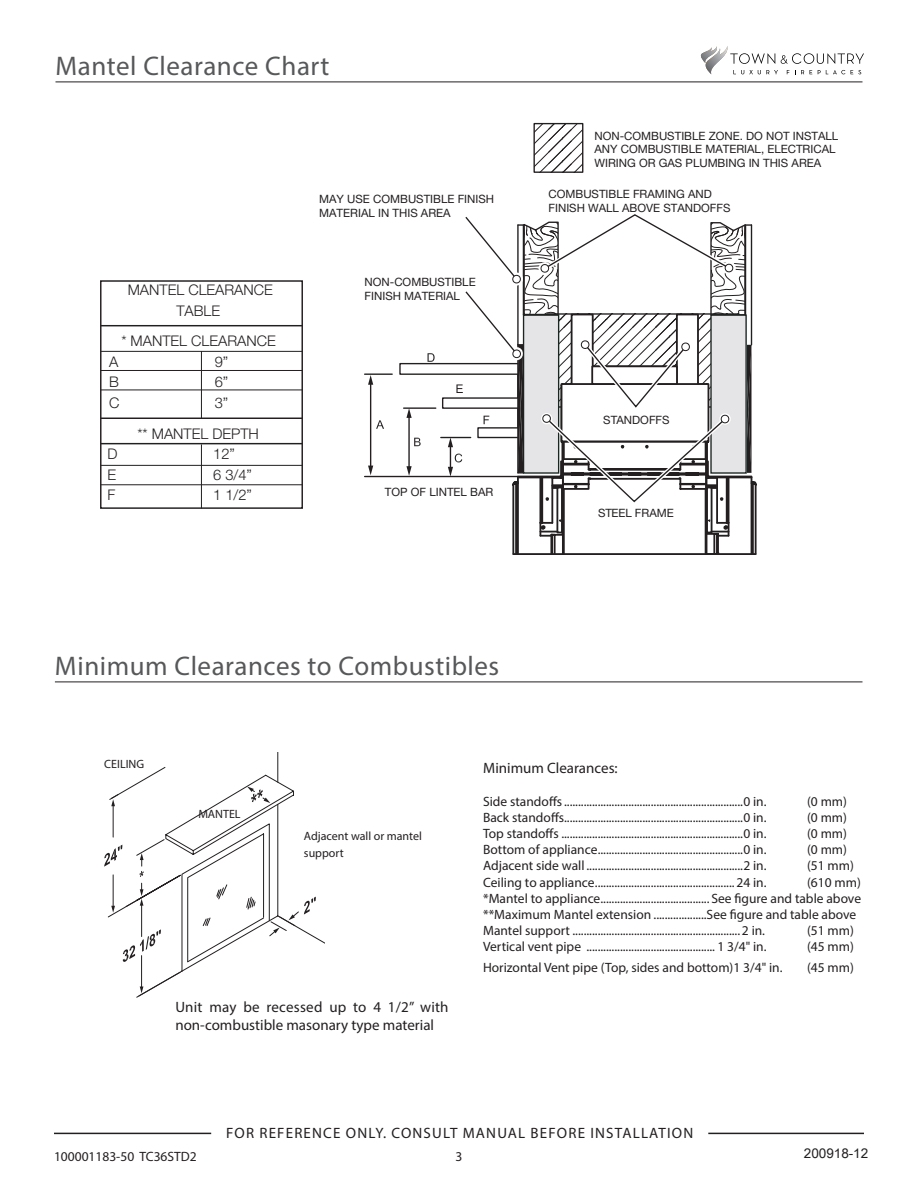
<style>
.page{position:relative;width:918px;height:1188px;background:#fff}
.page>*{position:absolute;margin:0;border:0;box-sizing:border-box;transform-origin:0 0}
.t1{font:27px "Myriad Pro";letter-spacing:.02em;color:#57585a}
.t2{font:15px/18px "Myriad Pro";letter-spacing:.015em;color:#231f20}
.t3{font:15px "Myriad Pro";letter-spacing:.08em;color:#231f20}
.t4{font:300 14.7px/20.5px "Helvetica Neue LT Std";color:#231f20;text-align:center}
.t5{font:13.5px/16.2px "Myriad Pro";color:#231f20}
.t6{font:13.5px "Arial Unicode MS";color:#231f20}
.t7{font:12px/16.8px "Myriad Pro";color:#231f20}
.t8{font:11.4px/13.8px "Helvetica Neue LT Std";color:#231f20}
</style>
<div class="page">
<hr style="left:708px;top:1133px;width:156px;height:1px;background:#231f20">
<hr style="left:54px;top:1133px;width:157px;height:1px;background:#231f20">
<svg style="left:700px;top:46px;width:164px;height:28px"></svg>
<hr style="left:56px;top:82px;width:806px;height:1px;background:#231f20">
<hr style="left:55px;top:682px;width:808px;height:1px;background:#231f20">
<svg style="left:104px;top:774px;width:212px;height:223px"></svg>
<hr style="left:513px;top:553px;width:243px;height:2px;background:#231f20">
<hr style="left:365px;top:476px;width:153px;height:1px;background:#231f20">
<hr style="left:365px;top:373px;width:27px;height:2px;background:#231f20">
<svg style="left:376px;top:420px;width:8px;height:9px"></svg>
<hr style="left:370px;top:383px;width:1px;height:84px;background:#231f20">
<svg style="left:368px;top:466px;width:5px;height:9px"></svg>
<svg style="left:368px;top:375px;width:5px;height:10px"></svg>
<div style="left:100px;top:280px;width:203px;height:229px;border:1px solid #231f20"></div>
<hr style="left:201px;top:351px;width:1px;height:68px;background:#231f20">
<hr style="left:201px;top:444px;width:1px;height:64px;background:#231f20">
<hr style="left:101px;top:351px;width:201px;height:1px;background:#231f20">
<hr style="left:101px;top:370px;width:201px;height:1px;background:#231f20">
<hr style="left:101px;top:390px;width:201px;height:1px;background:#231f20">
<hr style="left:101px;top:418px;width:201px;height:1px;background:#231f20">
<hr style="left:101px;top:443px;width:201px;height:1px;background:#231f20">
<hr style="left:101px;top:465px;width:201px;height:1px;background:#231f20">
<hr style="left:101px;top:484px;width:201px;height:1px;background:#231f20">
<hr style="left:101px;top:325px;width:201px;height:1px;background:#231f20">
<svg style="left:535px;top:125px;width:46px;height:46px"></svg>
<div style="left:533px;top:123px;width:50px;height:50px;border:1px solid #231f20"></div>
<svg style="left:399px;top:214px;width:354px;height:341px"></svg>
<h1 class="t1" style="left:56px;top:49px;width:276px">Mantel Clearance Chart</h1>
<p class="t4" style="left:128px;top:279px;width:147px">MANTEL CLEARANCE<br>TABLE</p>
<p class="t4" style="left:121px;top:330px;width:156px">* MANTEL CLEARANCE</p>
<p class="t4" style="left:109px;top:351px;width:11px">A</p>
<p class="t4" style="left:215px;top:351px;width:15px">9”</p>
<p class="t4" style="left:109px;top:371px;width:11px">B</p>
<p class="t4" style="left:215px;top:371px;width:15px">6”</p>
<p class="t4" style="left:109px;top:392px;width:12px">C</p>
<p class="t4" style="left:215px;top:392px;width:15px">3”</p>
<p class="t4" style="left:137px;top:423px;width:123px">** MANTEL DEPTH</p>
<p class="t4" style="left:108px;top:443px;width:12px">D</p>
<p class="t4" style="left:213px;top:443px;width:23px">12”</p>
<p class="t4" style="left:108px;top:464px;width:10px">E</p>
<p class="t4" style="left:213px;top:464px;width:40px">6 3/4”</p>
<p class="t4" style="left:108px;top:484px;width:9px">F</p>
<p class="t4" style="left:213px;top:484px;width:40px">1 1/2”</p>
<p class="t8" style="left:319px;top:192px;width:177px">MAY USE COMBUSTIBLE FINISH<br>MATERIAL IN THIS AREA</p>
<p class="t8" style="left:365px;top:275px;width:113px">NON-COMBUSTIBLE<br>FINISH MATERIAL</p>
<p class="t8" style="left:385px;top:485px;width:110px">TOP OF LINTEL BAR</p>
<p class="t8" style="left:594px;top:128px;width:245px">NON-COMBUSTIBLE ZONE. DO NOT INSTALL<br>ANY COMBUSTIBLE MATERIAL, ELECTRICAL<br>WIRING OR GAS PLUMBING IN THIS AREA</p>
<p class="t8" style="left:549px;top:187px;width:184px">COMBUSTIBLE FRAMING AND<br>FINISH WALL ABOVE STANDOFFS</p>
<p class="t8" style="left:603px;top:413px;width:68px">STANDOFFS</p>
<p class="t8" style="left:598px;top:506px;width:77px">STEEL FRAME</p>
<h1 class="t1" style="left:55px;top:649px;width:446px">Minimum Clearances to Combustibles</h1>
<p class="t7" style="left:104px;top:755px;width:41px">CEILING</p>
<p class="t7" style="left:198px;top:805px;width:44px">MANTEL</p>
<p class="t7" style="left:304px;top:827px;width:120px">Adjacent wall or mantel support</p>
<p class="t2" style="left:175px;top:998px;width:275px">Unit may be recessed up to 4 1/2” with non-combustible masonary type material</p>
<p class="t2" style="left:483px;top:759px;width:136px">Minimum Clearances:</p>
<p class="t5" style="left:483px;top:793px;width:285px">Side standoffs................................................................0 in.</p>
<p class="t5" style="left:807px;top:793px;width:41px">(0 mm)</p>
<p class="t5" style="left:483px;top:809px;width:285px">Back standoffs................................................................0 in.</p>
<p class="t5" style="left:807px;top:809px;width:41px">(0 mm)</p>
<p class="t5" style="left:483px;top:825px;width:285px">Top standoffs .................................................................0 in.</p>
<p class="t5" style="left:807px;top:825px;width:41px">(0 mm)</p>
<p class="t5" style="left:483px;top:841px;width:285px">Bottom of appliance....................................................0 in.</p>
<p class="t5" style="left:807px;top:841px;width:41px">(0 mm)</p>
<p class="t5" style="left:483px;top:858px;width:285px">Adjacent side wall ........................................................2 in.</p>
<p class="t5" style="left:807px;top:858px;width:48px">(51 mm)</p>
<p class="t5" style="left:483px;top:874px;width:285px">Ceiling to appliance.................................................. 24 in.</p>
<p class="t5" style="left:483px;top:874px;width:379px;text-indent:324px">(610 mm) *Mantel to appliance....................................... See figure and table above **Maximum Mantel extension ...................See figure and table above Mantel support ............................................................2 in.</p>
<p class="t5" style="left:807px;top:922px;width:48px">(51 mm)</p>
<p class="t5" style="left:483px;top:939px;width:285px">Vertical vent pipe .............................................. 1 3/4" in.</p>
<p class="t5" style="left:807px;top:939px;width:48px">(45 mm)</p>
<p class="t5" style="left:483px;top:960px;width:301px">Horizontal Vent pipe (Top, sides and bottom)1 3/4" in.</p>
<p class="t5" style="left:807px;top:960px;width:48px">(45 mm)</p>
<p class="t3" style="left:226px;top:1124px;width:469px">FOR REFERENCE ONLY. CONSULT MANUAL BEFORE INSTALLATION</p>
<p class="t5" style="left:54px;top:1148px;width:144px">100001183-50 TC36STD2</p>
<p class="t5" style="left:456px;top:1148px;width:8px">3</p>
<p class="t6" style="left:804px;top:1144px;width:66px">200918-12</p>
</div>
